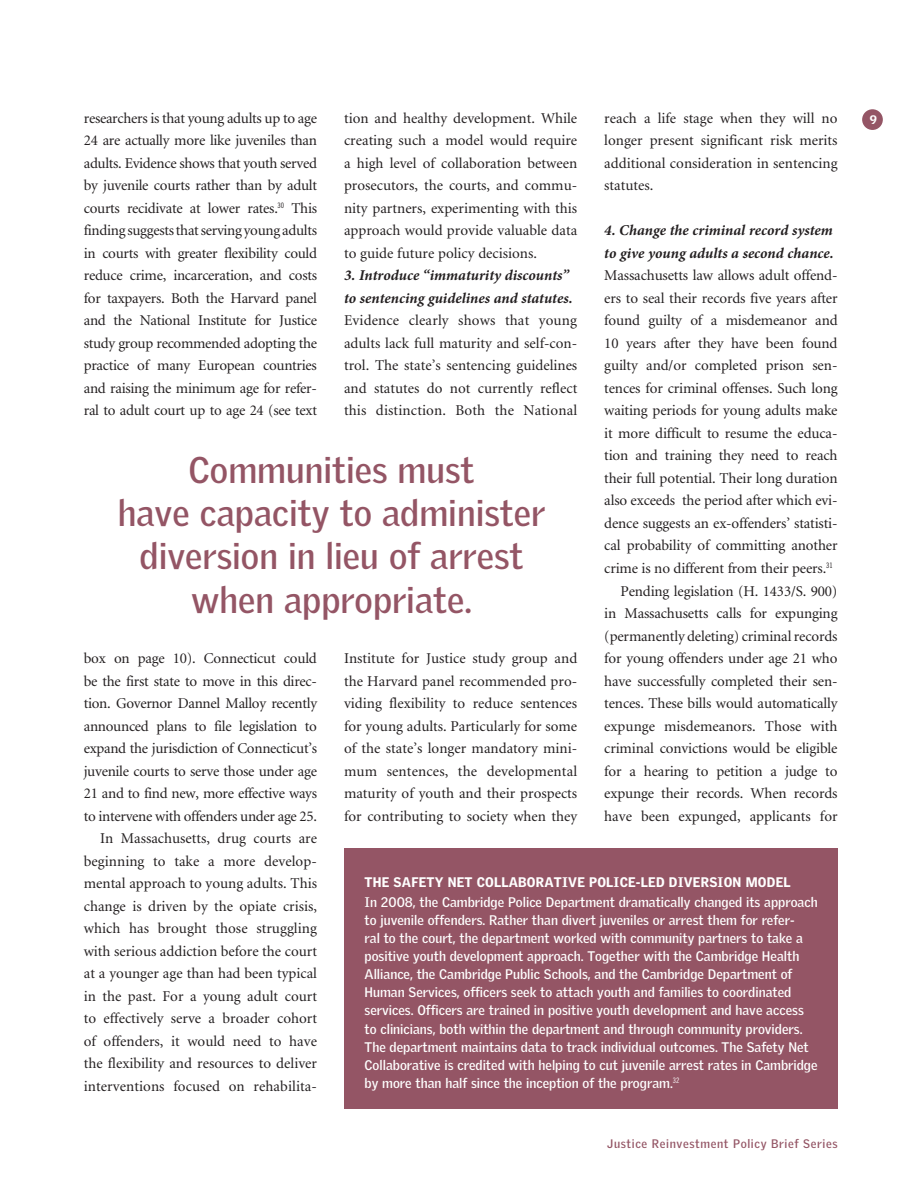
<style>
.page{position:relative;width:919px;height:1189px;background:#fff}
.page>*{position:absolute;margin:0;border:0;box-sizing:border-box;transform-origin:0 0}
.call_out{font:700 36px/43.2px "Griffith Gothic";color:#945565;text-align:center}
.final_body_copy{font:15px/22.5px "Minion";color:#231f20;text-align:justify}
.italic_sub_sub{font:italic 700 15px/22.5px "Minion Pro";color:#231f20}
.sidebar_text{font:700 13.5px/18px "Griffith Gothic";color:#fff}
.sidebar_head{font:900 13.5px "Griffith Gothic";letter-spacing:.015em;color:#fff}
.t1{font:700 12px "Griffith Gothic";letter-spacing:.05em;color:#945565}
.t2{font:900 12px "Griffith Gothic";color:#fff}
</style>
<div class="page">
<div style="left:861px;top:109px;width:21px;height:21px;background:#945565;border-radius:50%"></div>
<div style="left:344px;top:848px;width:493px;height:260px;background:#945565"></div>
<p class="final_body_copy" style="left:84px;top:107px;width:235px">researchers is that young adults up to age 24 are actually more like juveniles than adults. Evidence shows that youth served by juvenile courts rather than by adult courts recidivate at lower rates.<sup>30</sup> This finding suggests that serving young adults in courts with greater flexibility could reduce crime, incarceration, and costs for taxpayers. Both the Harvard panel and the National Institute for Justice study group recommended adopting the practice of many European countries and raising the minimum age for refer&shy;ral to adult court up to age 24 (see text</p>
<p class="final_body_copy" style="left:344px;top:107px;width:235px">tion and healthy development. While creating such a model would require a high level of collaboration between prosecutors, the courts, and commu&shy;nity partners, experimenting with this approach would provide valuable data to guide future policy decisions.</p>
<p class="italic_sub_sub" style="left:344px;top:264px;width:230px">3. Introduce “immaturity discounts” to sentencing guidelines and statutes.</p>
<p class="final_body_copy" style="left:344px;top:310px;width:235px">Evidence clearly shows that young adults lack full maturity and self-con&shy;trol. The state’s sentencing guidelines and statutes do not currently reflect this distinction. Both the National</p>
<p class="final_body_copy" style="left:604px;top:107px;width:235px">reach a life stage when they will no longer present significant risk merits additional consideration in sentencing statutes.</p>
<p class="italic_sub_sub" style="left:604px;top:219px;width:231px">4. Change the criminal record system to give young adults a second chance.</p>
<p class="final_body_copy" style="left:604px;top:265px;width:235px">Massachusetts law allows adult offend&shy;ers to seal their records five years after found guilty of a misdemeanor and 10 years after they have been found guilty and/or completed prison sen&shy;tences for criminal offenses. Such long waiting periods for young adults make it more difficult to resume the educa&shy;tion and training they need to reach their full potential. Their long duration also exceeds the period after which evi&shy;dence suggests an ex-offenders’ statisti&shy;cal probability of committing another crime is no different from their peers.<sup>31</sup></p>
<p class="final_body_copy" style="left:604px;top:580px;width:235px;text-indent:16px">Pending legislation (H. 1433/S. 900) in Massachusetts calls for expunging (permanently deleting) criminal records for young offenders under age 21 who have successfully completed their sen&shy;tences. These bills would automatically expunge misdemeanors. Those with criminal convictions would be eligible for a hearing to petition a judge to expunge their records. When records have been expunged, applicants for</p>
<p class="call_out" style="left:118px;top:447px;width:429px">Communities must<br>have capacity to administer diversion in lieu of arrest when appropriate.</p>
<p class="final_body_copy" style="left:84px;top:647px;width:235px">box on page 10). Connecticut could be the first state to move in this direc&shy;tion. Governor Dannel Malloy recently announced plans to file legislation to expand the jurisdiction of Connecticut’s juvenile courts to serve those under age 21 and to find new, more effective ways to intervene with offenders under age 25.</p>
<p class="final_body_copy" style="left:84px;top:827px;width:235px;text-indent:16px">In Massachusetts, drug courts are beginning to take a more develop&shy;mental approach to young adults. This change is driven by the opiate crisis, which has brought those struggling with serious addiction before the court at a younger age than had been typical in the past. For a young adult court to effectively serve a broader cohort of offenders, it would need to have the flexibility and resources to deliver interventions focused on rehabilita-</p>
<p class="final_body_copy" style="left:344px;top:647px;width:235px">Institute for Justice study group and the Harvard panel recommended pro&shy;viding flexibility to reduce sentences for young adults. Particularly for some of the state’s longer mandatory mini&shy;mum sentences, the developmental maturity of youth and their prospects for contributing to society when they</p>
<p class="sidebar_head" style="left:364px;top:873px;width:427px">THE SAFETY NET COLLABORATIVE POLICE-LED DIVERSION MODEL</p>
<p class="sidebar_text" style="left:364px;top:893px;width:454px">In 2008, the Cambridge Police Department dramatically changed its approach to juvenile offenders. Rather than divert juveniles or arrest them for refer-<br>ral to the court, the department worked with community partners to take a positive youth development approach. Together with the Cambridge Health Alliance, the Cambridge Public Schools, and the Cambridge Department of Human Services, officers seek to attach youth and families to coordinated services. Officers are trained in positive youth development and have access to clinicians, both within the department and through community providers.<br>The department maintains data to track individual outcomes. The Safety Net Collaborative is credited with helping to cut juvenile arrest rates in Cambridge by more than half since the inception of the program.<sup>32</sup></p>
<p class="t1" style="left:607px;top:1136px;width:232px">Justice Reinvestment Policy Brief Series</p>
<p class="t2" style="left:869px;top:112px;width:9px">9</p>
</div>
